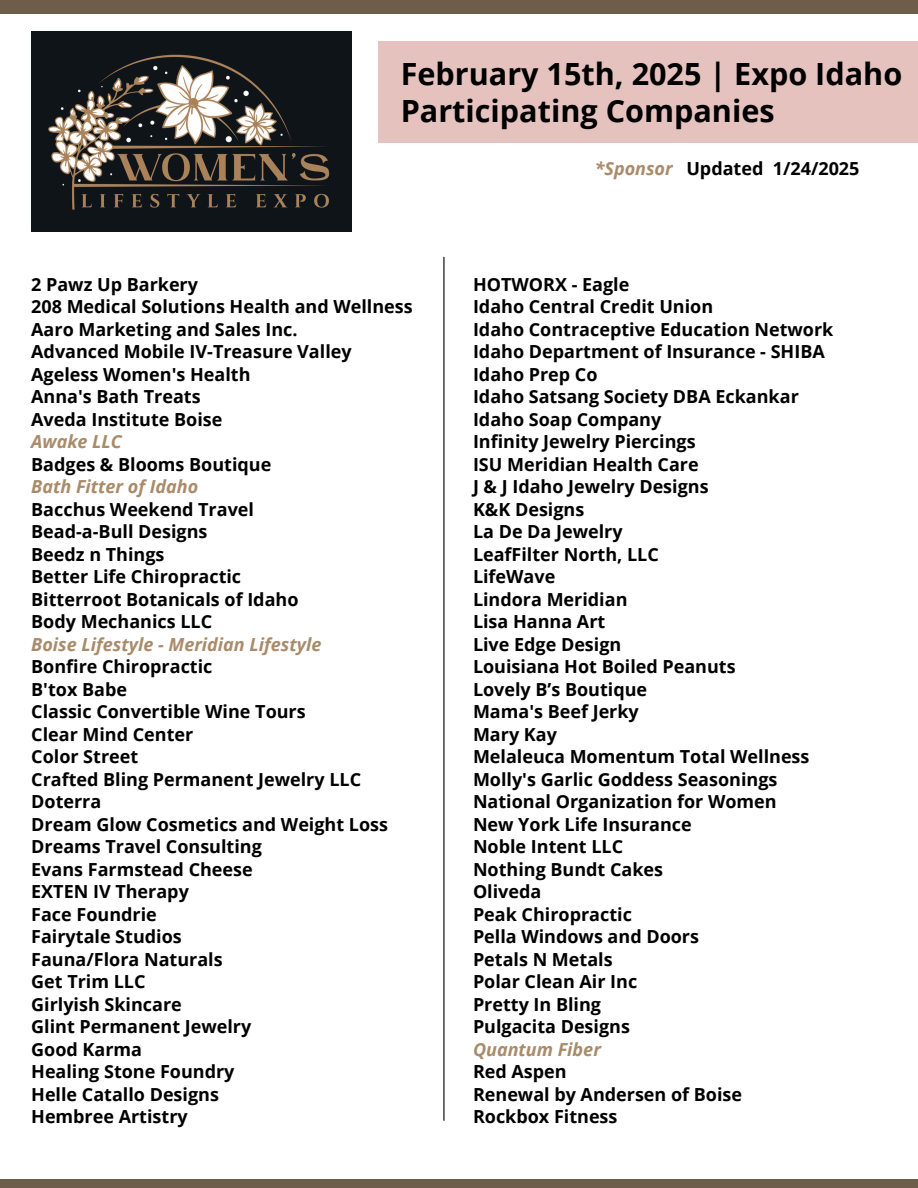
<style>
.page{position:relative;width:918px;height:1188px;background:#fff}
.page>*{position:absolute;margin:0;border:0;box-sizing:border-box;transform-origin:0 0}
.t1{font:700 30.6px/37.2px "Open Sans";color:#000}
.t2{font:700 18px "Open Sans";color:#000}
.t3{font:italic 700 18px "Open Sans";color:#a98b6a}
</style>
<div class="page">
<div style="left:0;top:0;width:918px;height:13px;background:#6f5d4b"></div>
<div style="left:0;top:1179px;width:918px;height:9px;background:#6f5d4b"></div>
<div style="left:378px;top:41px;width:540px;height:102px;background:#e6c2bf"></div>
<hr style="left:443px;top:257px;width:2px;height:863px;background:#000">
<img style="left:31px;top:32px;width:321px;height:200px">
<p class="t1" style="left:401px;top:55px;width:503px">February 15th, 2025 | Expo Idaho<br>Participating Companies</p>
<p class="t3" style="left:595px;top:156px;width:79px">*Sponsor</p>
<p class="t2" style="left:686px;top:156px;width:175px">Updated 1/24/2025</p>
<p class="t2" style="left:31px;top:271px;width:168px">2 Pawz Up Barkery</p>
<h1 class="t2" style="left:31px;top:294px;width:383px">208 Medical Solutions Health and Wellness</h1>
<p class="t2" style="left:31px;top:316px;width:268px">Aaro Marketing and Sales Inc.</p>
<p class="t2" style="left:31px;top:339px;width:322px">Advanced Mobile IV-Treasure Valley</p>
<p class="t2" style="left:31px;top:361px;width:221px">Ageless Women's Health</p>
<p class="t2" style="left:31px;top:384px;width:171px">Anna's Bath Treats</p>
<p class="t2" style="left:31px;top:406px;width:193px">Aveda Institute Boise</p>
<p class="t3" style="left:31px;top:429px;width:92px">Awake LLC</p>
<p class="t2" style="left:31px;top:451px;width:242px">Badges &amp; Blooms Boutique</p>
<p class="t3" style="left:31px;top:474px;width:169px">Bath Fitter of Idaho</p>
<p class="t2" style="left:31px;top:496px;width:224px">Bacchus Weekend Travel</p>
<p class="t2" style="left:31px;top:519px;width:178px">Bead-a-Bull Designs</p>
<p class="t2" style="left:31px;top:541px;width:135px">Beedz n Things</p>
<p class="t2" style="left:31px;top:564px;width:211px">Better Life Chiropractic</p>
<p class="t2" style="left:31px;top:586px;width:269px">Bitterroot Botanicals of Idaho</p>
<p class="t2" style="left:31px;top:609px;width:182px">Body Mechanics LLC</p>
<p class="t3" style="left:31px;top:631px;width:292px">Boise Lifestyle - Meridian Lifestyle</p>
<p class="t2" style="left:31px;top:654px;width:183px">Bonfire Chiropractic</p>
<p class="t2" style="left:31px;top:676px;width:97px">B'tox Babe</p>
<p class="t2" style="left:31px;top:699px;width:276px">Classic Convertible Wine Tours</p>
<p class="t2" style="left:31px;top:721px;width:164px">Clear Mind Center</p>
<p class="t2" style="left:31px;top:744px;width:109px">Color Street</p>
<p class="t2" style="left:31px;top:766px;width:331px">Crafted Bling Permanent Jewelry LLC</p>
<p class="t2" style="left:31px;top:789px;width:72px">Doterra</p>
<p class="t2" style="left:31px;top:811px;width:358px">Dream Glow Cosmetics and Weight Loss</p>
<p class="t2" style="left:31px;top:834px;width:232px">Dreams Travel Consulting</p>
<p class="t2" style="left:31px;top:856px;width:223px">Evans Farmstead Cheese</p>
<p class="t2" style="left:31px;top:879px;width:159px">EXTEN IV Therapy</p>
<p class="t2" style="left:31px;top:901px;width:127px">Face Foundrie</p>
<p class="t2" style="left:31px;top:924px;width:152px">Fairytale Studios</p>
<p class="t2" style="left:31px;top:946px;width:193px">Fauna/Flora Naturals</p>
<p class="t2" style="left:31px;top:969px;width:116px">Get Trim LLC</p>
<p class="t2" style="left:31px;top:991px;width:152px">Girlyish Skincare</p>
<p class="t2" style="left:31px;top:1014px;width:222px">Glint Permanent Jewelry</p>
<p class="t2" style="left:31px;top:1036px;width:112px">Good Karma</p>
<p class="t2" style="left:31px;top:1059px;width:205px">Healing Stone Foundry</p>
<p class="t2" style="left:31px;top:1081px;width:189px">Helle Catallo Designs</p>
<p class="t2" style="left:31px;top:1104px;width:158px">Hembree Artistry</p>
<p class="t2" style="left:473px;top:271px;width:158px">HOTWORX - Eagle</p>
<p class="t2" style="left:473px;top:294px;width:242px">Idaho Central Credit Union</p>
<p class="t2" style="left:473px;top:316px;width:362px">Idaho Contraceptive Education Network</p>
<p class="t2" style="left:473px;top:339px;width:353px">Idaho Department of Insurance - SHIBA</p>
<p class="t2" style="left:473px;top:361px;width:126px">Idaho Prep Co</p>
<p class="t2" style="left:473px;top:384px;width:327px">Idaho Satsang Society DBA Eckankar</p>
<p class="t2" style="left:473px;top:406px;width:190px">Idaho Soap Company</p>
<p class="t2" style="left:473px;top:429px;width:224px">Infinity Jewelry Piercings</p>
<p class="t2" style="left:473px;top:451px;width:227px">ISU Meridian Health Care</p>
<p class="t2" style="left:473px;top:474px;width:237px">J &amp; J Idaho Jewelry Designs</p>
<p class="t2" style="left:473px;top:496px;width:113px">K&amp;K Designs</p>
<p class="t2" style="left:473px;top:519px;width:151px">La De Da Jewelry</p>
<p class="t2" style="left:473px;top:541px;width:187px">LeafFilter North, LLC</p>
<p class="t2" style="left:473px;top:564px;width:84px">LifeWave</p>
<p class="t2" style="left:473px;top:586px;width:156px">Lindora Meridian</p>
<p class="t2" style="left:473px;top:609px;width:134px">Lisa Hanna Art</p>
<p class="t2" style="left:473px;top:631px;width:150px">Live Edge Design</p>
<p class="t2" style="left:473px;top:654px;width:264px">Louisiana Hot Boiled Peanuts</p>
<p class="t2" style="left:473px;top:676px;width:176px">Lovely B’s Boutique</p>
<p class="t2" style="left:473px;top:699px;width:167px">Mama's Beef Jerky</p>
<p class="t2" style="left:473px;top:721px;width:85px">Mary Kay</p>
<p class="t2" style="left:473px;top:744px;width:338px">Melaleuca Momentum Total Wellness</p>
<p class="t2" style="left:473px;top:766px;width:306px">Molly's Garlic Goddess Seasonings</p>
<p class="t2" style="left:473px;top:789px;width:305px">National Organization for Women</p>
<p class="t2" style="left:473px;top:811px;width:220px">New York Life Insurance</p>
<p class="t2" style="left:473px;top:834px;width:152px">Noble Intent LLC</p>
<p class="t2" style="left:473px;top:856px;width:192px">Nothing Bundt Cakes</p>
<p class="t2" style="left:473px;top:879px;width:70px">Oliveda</p>
<p class="t2" style="left:473px;top:901px;width:160px">Peak Chiropractic</p>
<p class="t2" style="left:473px;top:924px;width:228px">Pella Windows and Doors</p>
<p class="t2" style="left:473px;top:946px;width:141px">Petals N Metals</p>
<p class="t2" style="left:473px;top:969px;width:166px">Polar Clean Air Inc</p>
<p class="t2" style="left:473px;top:991px;width:130px">Pretty In Bling</p>
<p class="t2" style="left:473px;top:1014px;width:159px">Pulgacita Designs</p>
<p class="t3" style="left:473px;top:1036px;width:129px">Quantum Fiber</p>
<p class="t2" style="left:473px;top:1059px;width:95px">Red Aspen</p>
<p class="t2" style="left:473px;top:1081px;width:271px">Renewal by Andersen of Boise</p>
<p class="t2" style="left:473px;top:1104px;width:146px">Rockbox Fitness</p>
</div>
